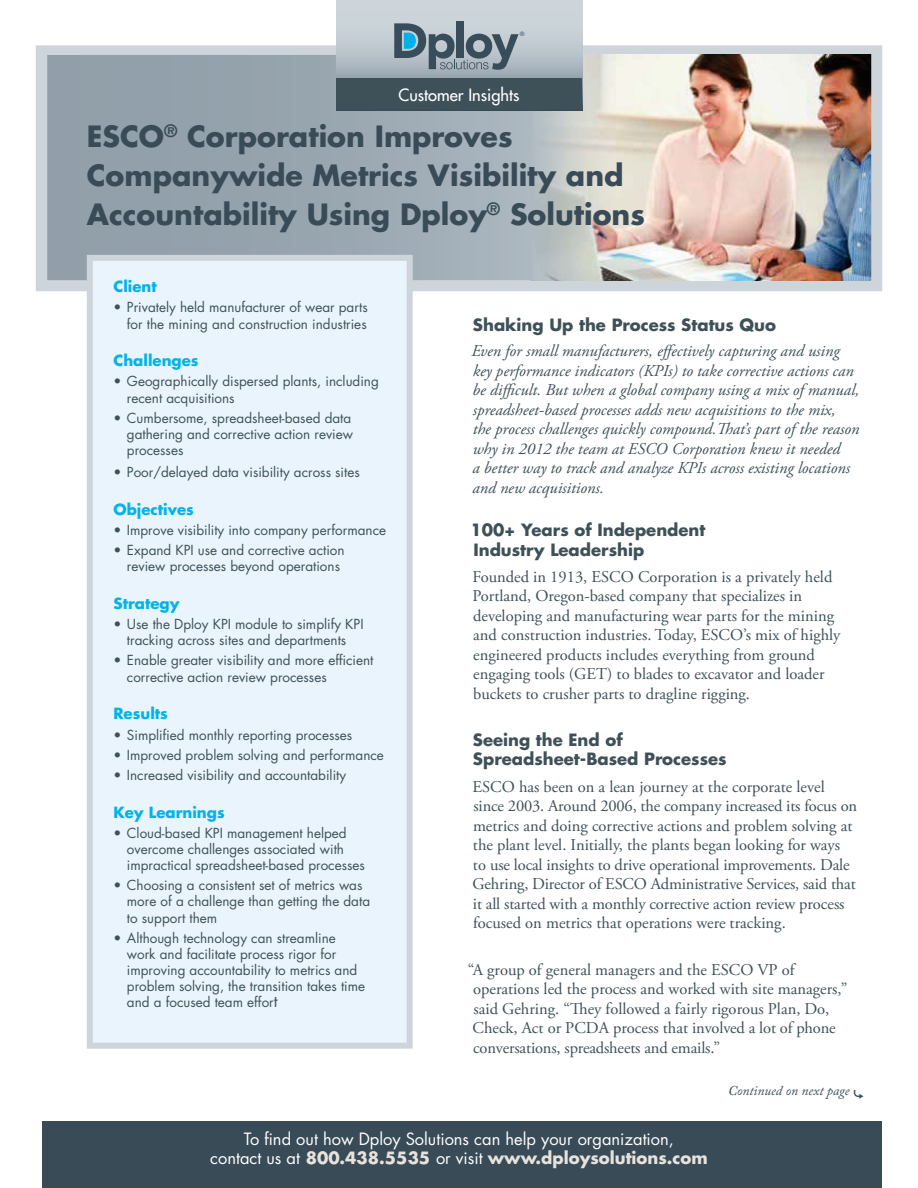
<style>
.page{position:relative;width:918px;height:1188px;background:#fff}
.page>*{position:absolute;margin:0;border:0;box-sizing:border-box;transform-origin:0 0}
.t1{font:700 28.5px/39px "Futura";color:#384b57}
.t2{font:16.5px/19.5px "Adobe Garamond Pro";color:#3e5158}
.t3{font:italic 16.5px/19.5px "Adobe Garamond Pro";color:#3e5158}
.t4{font:700 16.5px/19.8px "Futura";color:#3e5158}
.t5{font:16.5px/19.5px "Futura";color:#fff;text-align:center}
.t6{font:16.5px "Futura";color:#fff}
.t7{font:700 15px "Futura";color:#00b3e9}
.t8{font:13.5px/16.2px "Futura";color:#3e5158}
.t9{font:italic 13.5px "Adobe Caslon Pro";color:#384b57}
.t10{font:6.15px "Avenir";color:#394c59}
.s1{font-size:15.75px}
.s2{font-weight:700;color:#e8e2db}
</style>
<div class="page">
<div style="left:37px;top:46px;width:844px;height:245px;background:#cdd5db"></div>
<div style="left:36px;top:45px;width:846px;height:246px;border:2px solid #cdd5db"></div>
<svg style="left:47px;top:55px;width:483px;height:225px;background:#99a6b0"></svg>
<img style="left:530px;top:55px;width:341px;height:225px">
<div style="left:42px;top:1121px;width:839px;height:67px;background:#384b57"></div>
<div style="left:90px;top:258px;width:320px;height:788px;background:#eaf4fc"></div>
<div style="left:87px;top:255px;width:326px;height:794px;border:6px solid #cdd5db"></div>
<svg style="left:337px;top:0;width:245px;height:111px;background:#b9c3cb"></svg>
<div style="left:336px;top:78px;width:246px;height:31px;background:#3e5158"></div>
<div style="left:457px;top:21px;width:7px;height:37px;background:#394c59"></div>
<svg style="left:394px;top:23px;width:125px;height:47px;background:#7f929d"></svg>
<p class="t10" style="left:520px;top:32px;width:6px">®</p>
<p class="t6" style="left:394px;top:82px;width:132px">Leadership Insights</p>
<p class="t6" style="left:399px;top:86px;width:122px">Customer Insights</p>
<h1 class="t1" style="left:87px;top:119px;width:560px">ESCO<sup>®</sup> Corporation Improves<br>Companywide Metrics Visibility and<br>Accountability Using Dploy<sup>®</sup> Solutions</h1>
<p class="t7" style="left:113px;top:280px;width:45px">Client</p>
<p class="t8" style="left:113px;top:300px;width:256px;text-align:right">• Privately held manufacturer of wear parts for the mining and construction industries</p>
<p class="t7" style="left:113px;top:354px;width:87px">Challenges</p>
<p class="t8" style="left:127px;top:374px;width:253px;text-indent:-14px">• Geographically dispersed plants, including recent acquisitions</p>
<p class="t8" style="left:127px;top:411px;width:228px;text-indent:-14px">• Cumbersome, spreadsheet-based data gathering and corrective action review processes</p>
<p class="t8" style="left:113px;top:465px;width:248px">• Poor/delayed data visibility across sites</p>
<p class="t7" style="left:113px;top:502px;width:82px">Objectives</p>
<p class="t8" style="left:113px;top:523px;width:274px">• Improve visibility into company performance</p>
<p class="t8" style="left:127px;top:543px;width:219px;text-indent:-14px">• Expand KPI use and corrective action review processes beyond operations</p>
<p class="t7" style="left:113px;top:597px;width:68px">Strategy</p>
<p class="t8" style="left:113px;top:617px;width:252px;text-align:center">• Use the Dploy KPI module to simplify KPI tracking across sites and departments</p>
<p class="t8" style="left:127px;top:653px;width:248px;text-indent:-14px">• Enable greater visibility and more efficient corrective action review processes</p>
<p class="t7" style="left:113px;top:707px;width:56px">Results</p>
<p class="t8" style="left:113px;top:728px;width:240px">• Simplified monthly reporting processes</p>
<p class="t8" style="left:113px;top:748px;width:272px">• Improved problem solving and performance</p>
<p class="t8" style="left:113px;top:768px;width:234px">• Increased visibility and accountability</p>
<p class="t7" style="left:113px;top:805px;width:113px">Key Learnings</p>
<p class="t8" style="left:127px;top:826px;width:239px;text-indent:-14px">• Cloud-based KPI management helped overcome challenges associated with impractical spreadsheet-based processes</p>
<p class="t8" style="left:127px;top:878px;width:245px;text-indent:-14px">• Choosing a consistent set of metrics was more of a challenge than getting the data to support them</p>
<p class="t8" style="left:127px;top:931px;width:240px;text-indent:-14px">• Although technology can streamline work and facilitate process rigor for improving accountability to metrics and problem solving, the transition takes time and a focused team effor<span class="s1">t</span></p>
<p class="t4" style="left:473px;top:316px;width:305px">Shaking Up the Process Status Quo</p>
<p class="t3" style="left:471px;top:343px;width:389px">Even for small manufacturers, effectively capturing and using key performance indicators (KPIs) to take corrective actions can be difficult. But when a global company using a mix of manual, spreadsheet-based processes adds new acquisitions to the mix,<br>the process challenges quickly compound.That’s part of the reason why in 2012 the team at ESCO Corporation knew it needed<br>a better way to track and analyze KPIs across existing locations and new acquisitions.</p>
<p class="t4" style="left:470px;top:521px;width:237px">100+ Years of Independent<br>Industry Leadership</p>
<p class="t2" style="left:472px;top:568px;width:370px">Founded in 1913, ESCO Corporation is a privately held Portland, Oregon-based company that specializes in developing and manufacturing wear parts for the mining and construction industries. Today, ESCO’s mix of highly engineered products includes everything from ground engaging tools (GET) to blades to excavator and loader buckets to crusher parts to dragline rigging.</p>
<p class="t4" style="left:473px;top:731px;width:255px">Seeing the End of<br>Spreadsheet-Based Processes</p>
<p class="t2" style="left:473px;top:778px;width:386px">ESCO has been on a lean journey at the corporate level since 2003. Around 2006, the company increased its focus on metrics and doing corrective actions and problem solving at the plant level. Initially, the plants began looking for ways<br>to use local insights to drive operational improvements. Dale Gehring, Director of ESCO Administrative Services, said that it all started with a monthly corrective action review process focused on metrics that operations were tracking.</p>
<p class="t2" style="left:468px;top:961px;width:381px">“A group of general managers and the ESCO VP of operations led the process and worked with site managers,” said Gehring. “They followed a fairly rigorous Plan, Do, Check, Act or PCDA process that involved a lot of phone conversations, spreadsheets and emails.”</p>
<p class="t9" style="left:728px;top:1085px;width:123px">Continued on next page</p>
<p class="t5" style="left:210px;top:1130px;width:499px">To find out how Dploy Solutions can help your organization,<br>contact us at <span class="s2">800.438.5535</span> or visit <span class="s2">www.dploysolutions.com</span></p>
</div>
